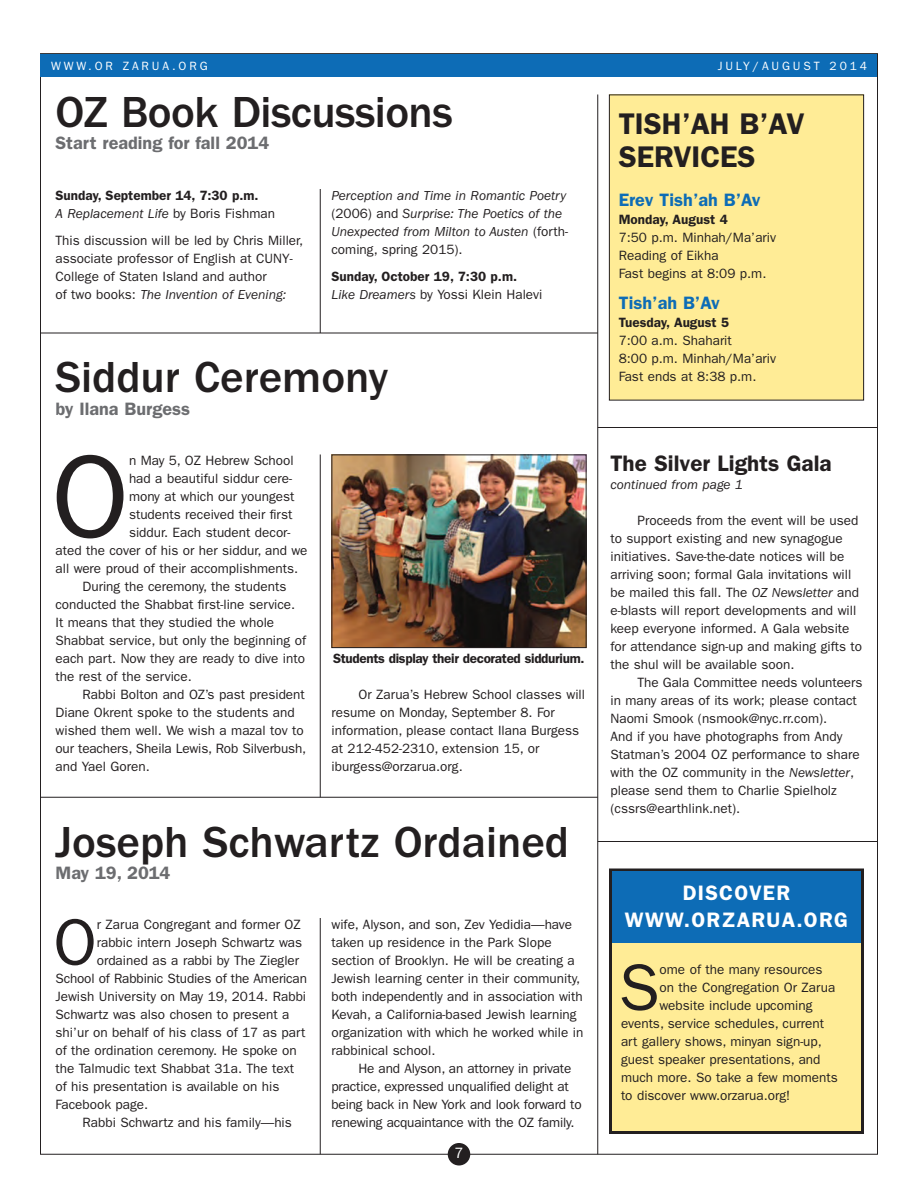
<style>
.page{position:relative;width:918px;height:1188px;background:#fff}
.page>*{position:absolute;margin:0;border:0;box-sizing:border-box;transform-origin:0 0}
.t1{font:118.5px "Franklin Gothic";color:#231f20}
.t2{font:66px "Franklin Gothic";color:#231f20}
.t3{font:500 45px "Franklin Gothic";color:#231f20}
.t4{font:600 30px/33px "Franklin Gothic";color:#231f20}
.t5{font:600 22.5px "Franklin Gothic";color:#231f20}
.t6{font:600 21px/27px "Franklin Gothic";letter-spacing:.06em;color:#fff;text-align:center}
.t7{font:600 18px "Franklin Gothic";color:#6c6d70}
.t8{font:600 18px "Franklin Gothic";color:#0d6cb6}
.t9{font:15px "Franklin Gothic";color:#fff}
.t10{font:13.5px/18px "Franklin Gothic";color:#231f20}
.t11{font:600 13.5px/18px "Franklin Gothic";color:#231f20}
.t12{font:italic 13.5px/18px "Franklin Gothic";color:#231f20}
.t13{font:600 13.5px "Franklin Gothic";letter-spacing:-.025em;color:#231f20}
.t14{font:12px "Franklin Gothic";letter-spacing:.24em;color:#fff}
.s1{font-weight:400;font-style:italic}
.s2{font-weight:400}
.s3{font-style:italic}
.s4{font-style:normal}
</style>
<div class="page">
<hr style="left:597px;top:94px;width:1px;height:1060px;background:#231f20">
<hr style="left:40px;top:1154px;width:838px;height:1px;background:#231f20">
<div style="left:448px;top:1143px;width:22px;height:23px;background:#231f20;border-radius:50%"></div>
<hr style="left:40px;top:54px;width:1px;height:1100px;background:#231f20">
<hr style="left:877px;top:54px;width:1px;height:1100px;background:#231f20">
<hr style="left:40px;top:53px;width:838px;height:1px;background:#231f20">
<hr style="left:320px;top:454px;width:1px;height:343px;background:#231f20">
<div style="left:40px;top:54px;width:838px;height:22px;background:#0d6cb6"></div>
<hr style="left:40px;top:333px;width:558px;height:1px;background:#231f20">
<img style="left:334px;top:456px;width:250px;height:190px">
<div style="left:332px;top:454px;width:254px;height:194px;border:1px solid #231f20"></div>
<hr style="left:320px;top:918px;width:1px;height:236px;background:#231f20">
<hr style="left:40px;top:797px;width:558px;height:1px;background:#231f20">
<div style="left:609px;top:95px;width:255px;height:305px;background:#ffec96"></div>
<div style="left:609px;top:94px;width:255px;height:306px;border:1px solid #231f20"></div>
<div style="left:610px;top:870px;width:252px;height:262px;background:#ffec96"></div>
<div style="left:609px;top:868px;width:255px;height:266px;border:3px solid #231f20"></div>
<div style="left:612px;top:872px;width:249px;height:72px;background:#0d6cb6"></div>
<hr style="left:320px;top:189px;width:1px;height:144px;background:#231f20">
<hr style="left:598px;top:427px;width:280px;height:1px;background:#231f20">
<hr style="left:598px;top:841px;width:280px;height:1px;background:#231f20">
<p class="t14" style="left:51px;top:61px;width:158px">WWW.OR ZARUA.ORG</p>
<p class="t14" style="left:718px;top:61px;width:151px">JULY/AUGUST 2014</p>
<h3 class="t3" style="left:56px;top:97px;width:399px">OZ Book Discussions</h3>
<h3 class="t7" style="left:56px;top:137px;width:215px">Start reading for fall 2014</h3>
<p class="t11" style="left:56px;top:187px;width:221px">Sunday, September 14, 7:30 p.m.<br><span class="s1">A Replacement Life</span> <span class="s2">by Boris Fishman</span></p>
<p class="t10" style="left:55px;top:232px;width:249px">This discussion will be led by Chris Miller, associate professor of English at CUNY-College of Staten Island and author<br>of two books: <span class="s3">The Invention of Evening:</span></p>
<p class="t12" style="left:331px;top:187px;width:238px">Perception and Time in Romantic Poetry <span class="s4">(2006) and</span> Surprise: The Poetics of the Unexpected from Milton to Austen <span class="s4">(forth&shy;coming, spring 2015).</span></p>
<p class="t11" style="left:331px;top:268px;width:212px">Sunday, October 19, 7:30 p.m.<br><span class="s1">Like Dreamers</span> <span class="s2">by Yossi Klein Halevi</span></p>
<h3 class="t3" style="left:56px;top:362px;width:334px">Siddur Ceremony</h3>
<h3 class="t7" style="left:56px;top:403px;width:136px">by Ilana Burgess</h3>
<h1 class="t1" style="left:51px;top:456px;width:80px">O</h1>
<p class="t10" style="left:129px;top:453px;width:166px">n May 5, OZ Hebrew School</p>
<p class="t10" style="left:129px;top:471px;width:165px">had a beautiful siddur cere-</p>
<p class="t10" style="left:129px;top:489px;width:167px">mony at which our youngest</p>
<p class="t10" style="left:129px;top:507px;width:165px">students received their first</p>
<p class="t10" style="left:129px;top:525px;width:163px">siddur. Each student decor-</p>
<p class="t10" style="left:56px;top:543px;width:253px">ated the cover of his or her siddur, and we</p>
<p class="t10" style="left:56px;top:561px;width:244px">all were proud of their accomplishments.</p>
<p class="t10" style="left:83px;top:579px;width:205px">During the ceremony, the students</p>
<p class="t10" style="left:56px;top:597px;width:241px">conducted the Shabbat first-line service.</p>
<p class="t10" style="left:56px;top:615px;width:220px">It means that they studied the whole</p>
<p class="t10" style="left:56px;top:633px;width:252px">Shabbat service, but only the beginning of</p>
<p class="t10" style="left:56px;top:651px;width:251px">each part. Now they are ready to dive into</p>
<p class="t10" style="left:56px;top:669px;width:138px">the rest of the service.</p>
<p class="t10" style="left:83px;top:687px;width:224px">Rabbi Bolton and OZ’s past president</p>
<p class="t10" style="left:56px;top:705px;width:241px">Diane Okrent spoke to the students and</p>
<p class="t10" style="left:56px;top:723px;width:250px">wished them well. We wish a mazal tov to</p>
<p class="t10" style="left:56px;top:741px;width:252px">our teachers, Sheila Lewis, Rob Silverbush,</p>
<p class="t10" style="left:56px;top:759px;width:96px">and Yael Goren.</p>
<p class="t13" style="left:333px;top:654px;width:253px">Students display their decorated siddurium.</p>
<p class="t10" style="left:332px;top:687px;width:255px;text-indent:27px">Or Zarua’s Hebrew School classes will resume on Monday, September 8. For information, please contact Ilana Burgess at 212-452-2310, extension 15, or iburgess@orzarua.org.</p>
<h3 class="t3" style="left:56px;top:827px;width:515px">Joseph Schwartz Ordained</h3>
<h3 class="t7" style="left:56px;top:867px;width:116px">May 19, 2014</h3>
<h2 class="t2" style="left:53px;top:919px;width:45px">O</h2>
<p class="t10" style="left:97px;top:916px;width:205px">r Zarua Congregant and former OZ</p>
<p class="t10" style="left:97px;top:934px;width:207px">rabbic intern Joseph Schwartz was</p>
<p class="t10" style="left:97px;top:952px;width:204px">ordained as a rabbi by The Ziegler</p>
<p class="t10" style="left:55px;top:970px;width:253px">School of Rabbinic Studies of the American</p>
<p class="t10" style="left:55px;top:988px;width:252px">Jewish University on May 19, 2014. Rabbi</p>
<p class="t10" style="left:55px;top:1006px;width:235px">Schwartz was also chosen to present a</p>
<p class="t10" style="left:55px;top:1024px;width:252px">shi’ur on behalf of his class of 17 as part</p>
<p class="t10" style="left:55px;top:1042px;width:243px">of the ordination ceremony. He spoke on</p>
<p class="t10" style="left:55px;top:1060px;width:240px">the Talmudic text Shabbat 31a. The text</p>
<p class="t10" style="left:55px;top:1078px;width:226px">of his presentation is available on his</p>
<p class="t10" style="left:55px;top:1096px;width:94px">Facebook page.</p>
<p class="t10" style="left:82px;top:1114px;width:211px">Rabbi Schwartz and his family—his</p>
<p class="t10" style="left:331px;top:916px;width:253px">wife, Alyson, and son, Zev Yedidia—have taken up residence in the Park Slope section of Brooklyn. He will be creating a Jewish learning center in their community, both independently and in association with Kevah, a California-based Jewish learning organization with which he worked while in rabbinical school.</p>
<p class="t10" style="left:331px;top:1060px;width:252px;text-indent:27px">He and Alyson, an attorney in private practice, expressed unqualified delight at being back in New York and look forward to renewing acquaintance with the OZ family.</p>
<p class="t9" style="left:455px;top:1148px;width:10px">7</p>
<h3 class="t4" style="left:619px;top:109px;width:187px">TISH’AH B’AV<br>SERVICES</h3>
<h3 class="t8" style="left:619px;top:193px;width:143px">Erev Tish’ah B’Av</h3>
<p class="t11" style="left:619px;top:211px;width:111px">Monday, August 4</p>
<p class="t10" style="left:619px;top:229px;width:159px">7:50 p.m. Minhah/Ma’ariv<br>Reading of Eikha<br>Fast begins at 8:09 p.m.</p>
<h3 class="t8" style="left:619px;top:297px;width:103px">Tish’ah B’Av</h3>
<p class="t11" style="left:619px;top:315px;width:112px">Tuesday, August 5</p>
<p class="t10" style="left:619px;top:333px;width:159px">7:00 a.m. Shaharit<br>8:00 p.m. Minhah/Ma’ariv<br>Fast ends at 8:38 p.m.</p>
<h3 class="t5" style="left:610px;top:456px;width:223px">The Silver Lights Gala</h3>
<p class="t12" style="left:610px;top:477px;width:134px">continued from page 1</p>
<p class="t10" style="left:610px;top:513px;width:253px;text-indent:27px">Proceeds from the event will be used to support existing and new synagogue initiatives. Save-the-date notices will be arriving soon; formal Gala invitations will be mailed this fall. The <span class="s3">OZ Newsletter</span> and e-blasts will report developments and will keep everyone informed. A Gala website for attendance sign-up and making gifts to the shul will be available soon.</p>
<p class="t10" style="left:610px;top:675px;width:254px;text-indent:27px">The Gala Committee needs volunteers in many areas of its work; please contact Naomi Smook (nsmook@nyc.rr.com).<br>And if you have photographs from Andy Statman’s 2004 OZ performance to share with the OZ community in the <span class="s3">Newsletter</span>, please send them to Charlie Spielholz (cssrs@earthlink.net).</p>
<h3 class="t6" style="left:625px;top:882px;width:225px">DISCOVER<br>WWW.ORZARUA.ORG</h3>
<h2 class="t2" style="left:619px;top:965px;width:42px">S</h2>
<p class="t10" style="left:660px;top:961px;width:165px">ome of the many resources</p>
<p class="t10" style="left:660px;top:979px;width:177px">on the Congregation Or Zarua</p>
<p class="t10" style="left:660px;top:997px;width:154px">website include upcoming</p>
<p class="t10" style="left:621px;top:1015px;width:205px">events, service schedules, current</p>
<p class="t10" style="left:621px;top:1033px;width:202px">art gallery shows, minyan sign-up,</p>
<p class="t10" style="left:621px;top:1051px;width:201px">guest speaker presentations, and</p>
<p class="t10" style="left:621px;top:1069px;width:218px">much more. So take a few moments</p>
<p class="t10" style="left:621px;top:1087px;width:171px">to discover www.orzarua.org!</p>
</div>
